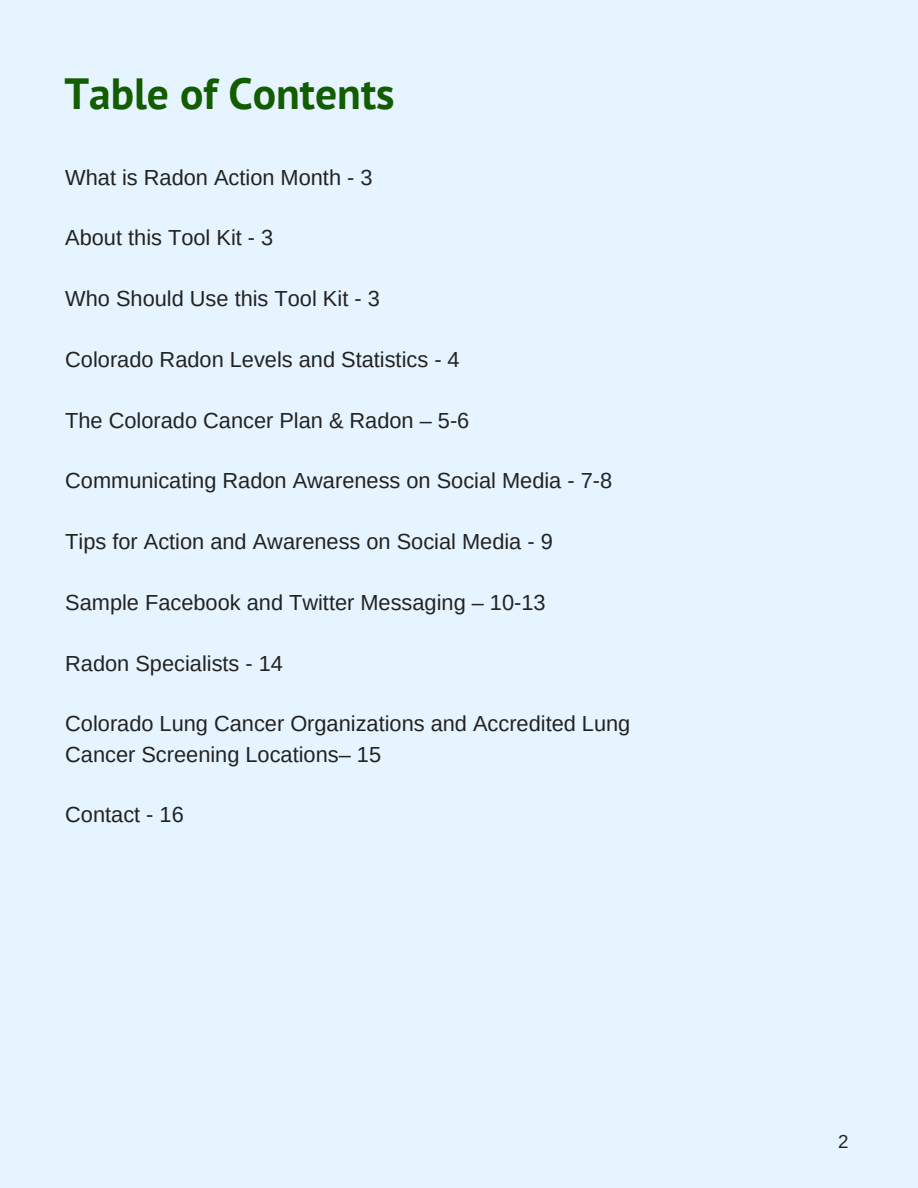
<style>
.page{position:relative;width:918px;height:1188px;background:#e6f4ff}
.page>*{position:absolute;margin:0;border:0;box-sizing:border-box;transform-origin:0 0}
.t1{font:700 43.65px "PT Sans";color:#125c01}
.t2{font:21.75px/30.3px "Arimo";color:#222}
.t3{font:18.75px "Arimo";color:#222}
</style>
<div class="page">
<h1 class="t1" style="left:64px;top:65px;width:332px">Table of Contents</h1>
<p class="t2" style="left:65px;top:162px;width:309px">What is Radon Action Month - 3</p>
<p class="t2" style="left:65px;top:223px;width:210px">About this Tool Kit - 3</p>
<p class="t2" style="left:65px;top:283px;width:316px">Who Should Use this Tool Kit - 3</p>
<p class="t2" style="left:65px;top:344px;width:396px">Colorado Radon Levels and Statistics - 4</p>
<p class="t2" style="left:65px;top:405px;width:406px">The Colorado Cancer Plan &amp; Radon – 5-6</p>
<p class="t2" style="left:65px;top:466px;width:548px">Communicating Radon Awareness on Social Media - 7-8</p>
<p class="t2" style="left:65px;top:526px;width:489px">Tips for Action and Awareness on Social Media - 9</p>
<p class="t2" style="left:65px;top:587px;width:482px">Sample Facebook and Twitter Messaging – 10-13</p>
<p class="t2" style="left:65px;top:648px;width:219px">Radon Specialists - 14</p>
<p class="t2" style="left:65px;top:709px;width:567px">Colorado Lung Cancer Organizations and Accredited Lung<br>Cancer Screening Locations– 15</p>
<p class="t2" style="left:65px;top:800px;width:120px">Contact - 16</p>
<p class="t3" style="left:838px;top:1131px;width:12px">2</p>
</div>
